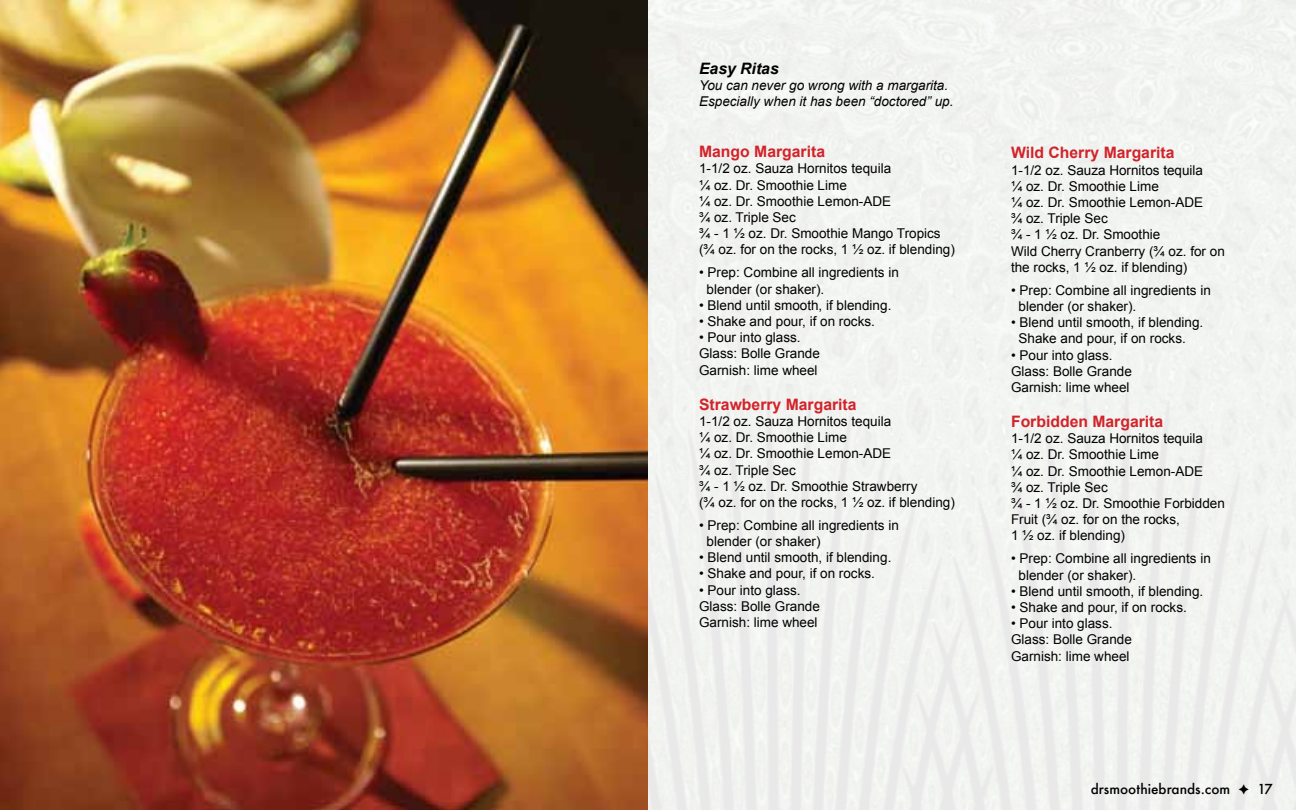
<style>
.page{position:relative;width:1296px;height:810px;background:#fff}
.page>*{position:absolute;margin:0;border:0;box-sizing:border-box;transform-origin:0 0}
.t1{font:700 15.75px "Arial";color:#d2232a}
.t2{font:italic 700 15.75px "Arial";color:#000}
.t3{font:13.5px/16.2px "Arial";color:#000}
.t4{font:italic 13.5px/16.2px "Arial";color:#000}
.t5{font:500 13.5px "Futura";color:#000}
</style>
<div class="page">
<img style="left:0;top:0;width:648px;height:810px">
<svg style="left:1239px;top:784px;width:10px;height:10px"></svg>
<p class="t2" style="left:699px;top:58px;width:81px">Easy Ritas</p>
<p class="t4" style="left:699px;top:77px;width:256px">You can never go wrong with a margarita.<br>Especially when it has been “doctored” up.</p>
<p class="t1" style="left:699px;top:141px;width:128px">Mango Margarita</p>
<p class="t3" style="left:699px;top:161px;width:257px">1-1/2 oz. Sauza Hornitos tequila<br>¼ oz. Dr. Smoothie Lime<br>¼ oz. Dr. Smoothie Lemon-ADE<br>¾ oz. Triple Sec<br>¾ - 1 ½ oz. Dr. Smoothie Mango Tropics (¾ oz. for on the rocks, 1 ½ oz. if blending)</p>
<p class="t3" style="left:707px;top:265px;width:194px;text-indent:-8px">• Prep: Combine all ingredients in blender (or shaker).</p>
<p class="t3" style="left:699px;top:297px;width:194px">• Blend until smooth, if blending.</p>
<p class="t3" style="left:699px;top:313px;width:177px">• Shake and pour, if on rocks.</p>
<p class="t3" style="left:699px;top:330px;width:122px">• Pour into glass.<br>Glass: Bolle Grande<br>Garnish: lime wheel</p>
<p class="t1" style="left:699px;top:394px;width:159px">Strawberry Margarita</p>
<p class="t3" style="left:699px;top:413px;width:257px">1-1/2 oz. Sauza Hornitos tequila<br>¼ oz. Dr. Smoothie Lime<br>¼ oz. Dr. Smoothie Lemon-ADE<br>¾ oz. Triple Sec<br>¾ - 1 ½ oz. Dr. Smoothie Strawberry<br>(¾ oz. for on the rocks, 1 ½ oz. if blending)</p>
<p class="t3" style="left:707px;top:517px;width:194px;text-indent:-8px">• Prep: Combine all ingredients in blender (or shaker)</p>
<p class="t3" style="left:699px;top:550px;width:194px">• Blend until smooth, if blending.</p>
<p class="t3" style="left:699px;top:566px;width:177px">• Shake and pour, if on rocks.</p>
<p class="t3" style="left:699px;top:582px;width:122px">• Pour into glass.<br>Glass: Bolle Grande<br>Garnish: lime wheel</p>
<p class="t1" style="left:1011px;top:142px;width:165px">Wild Cherry Margarita</p>
<p class="t3" style="left:1011px;top:162px;width:215px">1-1/2 oz. Sauza Hornitos tequila<br>¼ oz. Dr. Smoothie Lime<br>¼ oz. Dr. Smoothie Lemon-ADE<br>¾ oz. Triple Sec<br>¾ - 1 ½ oz. Dr. Smoothie<br>Wild Cherry Cranberry (¾ oz. for on the rocks, 1 ½ oz. if blending)</p>
<p class="t3" style="left:1019px;top:282px;width:194px;text-indent:-8px">• Prep: Combine all ingredients in blender (or shaker).</p>
<p class="t3" style="left:1019px;top:314px;width:186px;text-indent:-8px">• Blend until smooth, if blending.<br>Shake and pour, if on rocks.</p>
<p class="t3" style="left:1011px;top:347px;width:122px">• Pour into glass.<br>Glass: Bolle Grande<br>Garnish: lime wheel</p>
<p class="t1" style="left:1011px;top:411px;width:154px">Forbidden Margarita</p>
<p class="t3" style="left:1011px;top:431px;width:215px">1-1/2 oz. Sauza Hornitos tequila<br>¼ oz. Dr. Smoothie Lime<br>¼ oz. Dr. Smoothie Lemon-ADE<br>¾ oz. Triple Sec<br>¾ - 1 ½ oz. Dr. Smoothie Forbidden<br>Fruit (¾ oz. for on the rocks,<br>1 ½ oz. if blending)</p>
<p class="t3" style="left:1019px;top:551px;width:194px;text-indent:-8px">• Prep: Combine all ingredients in blender (or shaker).</p>
<p class="t3" style="left:1011px;top:583px;width:194px">• Blend until smooth, if blending.</p>
<p class="t3" style="left:1011px;top:599px;width:177px">• Shake and pour, if on rocks.</p>
<p class="t3" style="left:1011px;top:615px;width:122px">• Pour into glass.<br>Glass: Bolle Grande<br>Garnish: lime wheel</p>
<p class="t5" style="left:1091px;top:780px;width:141px">drsmoothiebrands.com</p>
<p class="t5" style="left:1258px;top:780px;width:17px">17</p>
</div>
